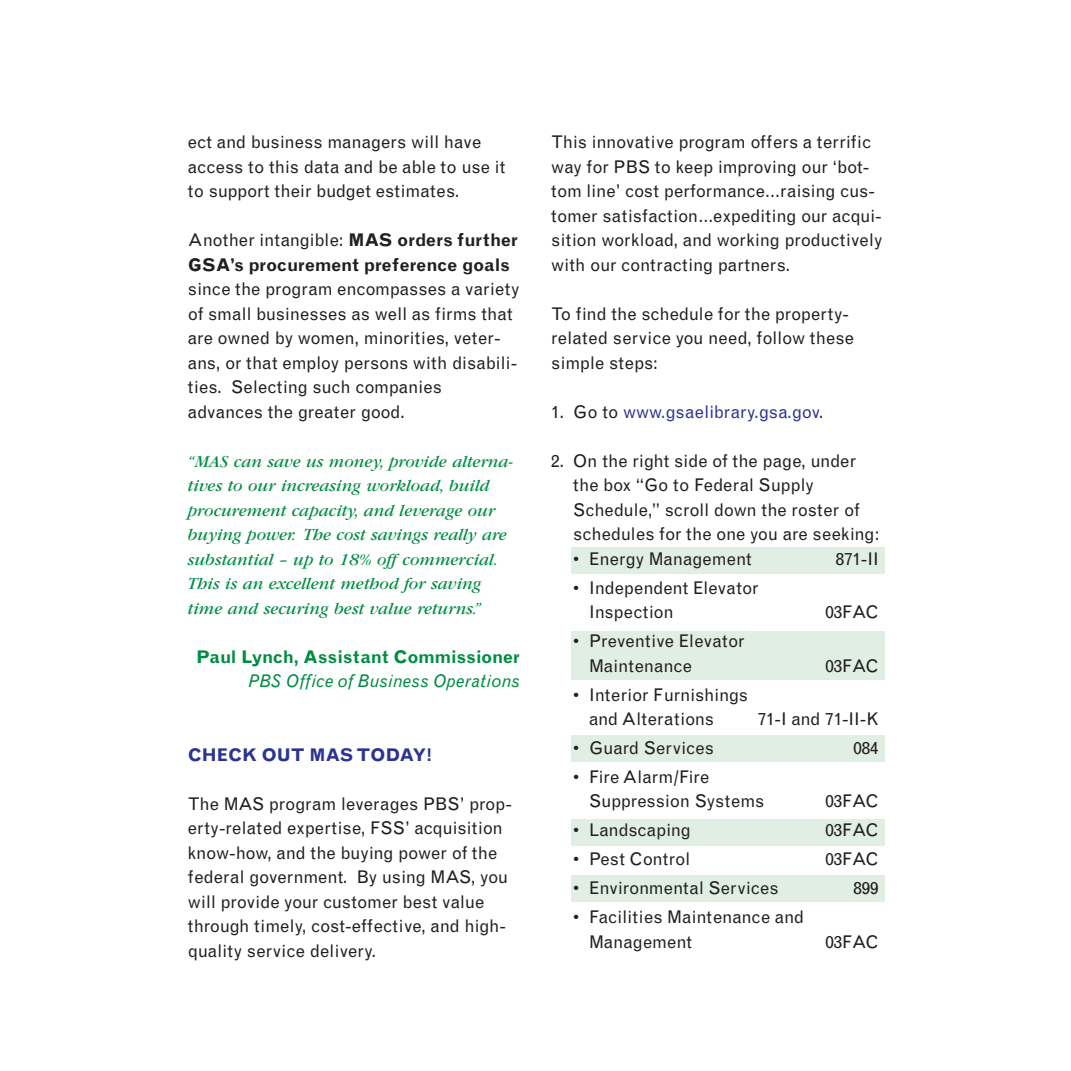
<style>
.page{position:relative;width:1071px;height:1071px;background:#fff}
.page>*{position:absolute;margin:0;border:0;box-sizing:border-box;transform-origin:0 0}
.t1{font:17.5px/24.5px "Grotesque";color:#231f20}
.t2{font:italic 17.5px/24.5px "Garamond";color:#008c43}
.t3{font:700 17.5px/24.5px "Grotesque";color:#231f20}
.t4{font:700 17.5px "Grotesque";color:#008c43}
.t5{font:17.5px "Grotesque";color:#2c3491}
.t6{font:italic 17.5px "Grotesque";letter-spacing:.01em;color:#008c43}
.t7{font:700 17.5px "Grotesque";color:#2c3491}
.s1{font-weight:400}
.s2{color:#231f20}
</style>
<div class="page">
<div style="left:571px;top:548px;width:314px;height:26px;background:#e0eee3"></div>
<div style="left:571px;top:631px;width:314px;height:49px;background:#e0eee3"></div>
<div style="left:571px;top:735px;width:314px;height:27px;background:#e0eee3"></div>
<div style="left:571px;top:819px;width:314px;height:26px;background:#e0eee3"></div>
<div style="left:571px;top:875px;width:314px;height:26px;background:#e0eee3"></div>
<p class="t1" style="left:188px;top:132px;width:319px">ect and business managers will have access to this data and be able to use it to support their budget estimates.</p>
<p class="t3" style="left:188px;top:230px;width:331px"><span class="s1">Another intangible:</span> MAS orders further<br>GSA’s procurement preference goals</p>
<p class="t1" style="left:188px;top:279px;width:333px">since the program encompasses a variety of small businesses as well as firms that are owned by women, minorities, veter&shy;ans, or that employ persons with disabili&shy;ties. Selecting such companies advances the greater good.</p>
<p class="t2" style="left:188px;top:451px;width:327px">“MAS can save us money, provide alterna&shy;tives to our increasing workload, build procurement capacity, and leverage our buying power. The cost savings really are substantial – up to 18% off commercial.<br>This is an excellent method for saving time and securing best value returns.”</p>
<p class="t4" style="left:196px;top:650px;width:325px">Paul Lynch, Assistant Commissioner</p>
<p class="t6" style="left:249px;top:675px;width:273px">PBS Office of Business Operations</p>
<p class="t7" style="left:188px;top:748px;width:246px">CHECK OUT MAS TODAY!</p>
<p class="t1" style="left:188px;top:793px;width:326px">The MAS program leverages PBS’ prop&shy;erty-related expertise, FSS’ acquisition know-how, and the buying power of the federal government. By using MAS, you will provide your customer best value through timely, cost-effective, and high&shy;quality service delivery.</p>
<p class="t1" style="left:551px;top:132px;width:333px">This innovative program offers a terrific way for PBS to keep improving our ‘bot&shy;tom line’ cost performance…raising cus&shy;tomer satisfaction…expediting our acqui&shy;sition workload, and working productively with our contracting partners.</p>
<p class="t1" style="left:551px;top:303px;width:304px">To find the schedule for the property&shy;related service you need, follow these simple steps:</p>
<p class="t5" style="left:551px;top:405px;width:274px"><span class="s2">1. Go to</span> www.gsaelibrary.gsa.gov<span class="s2">.</span></p>
<p class="t1" style="left:573px;top:450px;width:308px;text-indent:-22px">2. On the right side of the page, under the box “Go to Federal Supply Schedule,” scroll down the roster of schedules for the one you are seeking:</p>
<p class="t1" style="left:573px;top:548px;width:180px">• Energy Management</p>
<p class="t1" style="left:836px;top:548px;width:44px">871-II</p>
<p class="t1" style="left:589px;top:577px;width:171px;text-indent:-16px">• Independent Elevator<br>Inspection</p>
<p class="t1" style="left:825px;top:601px;width:55px">03FAC</p>
<p class="t1" style="left:589px;top:630px;width:157px;text-indent:-16px">• Preventive Elevator<br>Maintenance</p>
<p class="t1" style="left:589px;top:684px;width:161px;text-indent:-16px">• Interior Furnishings and Alterations</p>
<p class="t1" style="left:825px;top:655px;width:55px">03FAC</p>
<p class="t1" style="left:758px;top:708px;width:122px">71-I and 71-II-K</p>
<p class="t1" style="left:573px;top:737px;width:142px">• Guard Services</p>
<p class="t1" style="left:854px;top:737px;width:27px">084</p>
<p class="t1" style="left:589px;top:766px;width:177px;text-indent:-16px">• Fire Alarm/Fire<br>Suppression Systems</p>
<p class="t1" style="left:825px;top:791px;width:55px">03FAC</p>
<p class="t1" style="left:573px;top:820px;width:119px">• Landscaping</p>
<p class="t1" style="left:825px;top:820px;width:55px">03FAC</p>
<p class="t1" style="left:573px;top:848px;width:118px">• Pest Control</p>
<p class="t1" style="left:825px;top:848px;width:55px">03FAC</p>
<p class="t1" style="left:573px;top:877px;width:207px">• Environmental Services</p>
<p class="t1" style="left:853px;top:877px;width:27px">899</p>
<p class="t1" style="left:589px;top:906px;width:217px;text-indent:-16px">• Facilities Maintenance and<br>Management</p>
<p class="t1" style="left:825px;top:931px;width:55px">03FAC</p>
</div>
